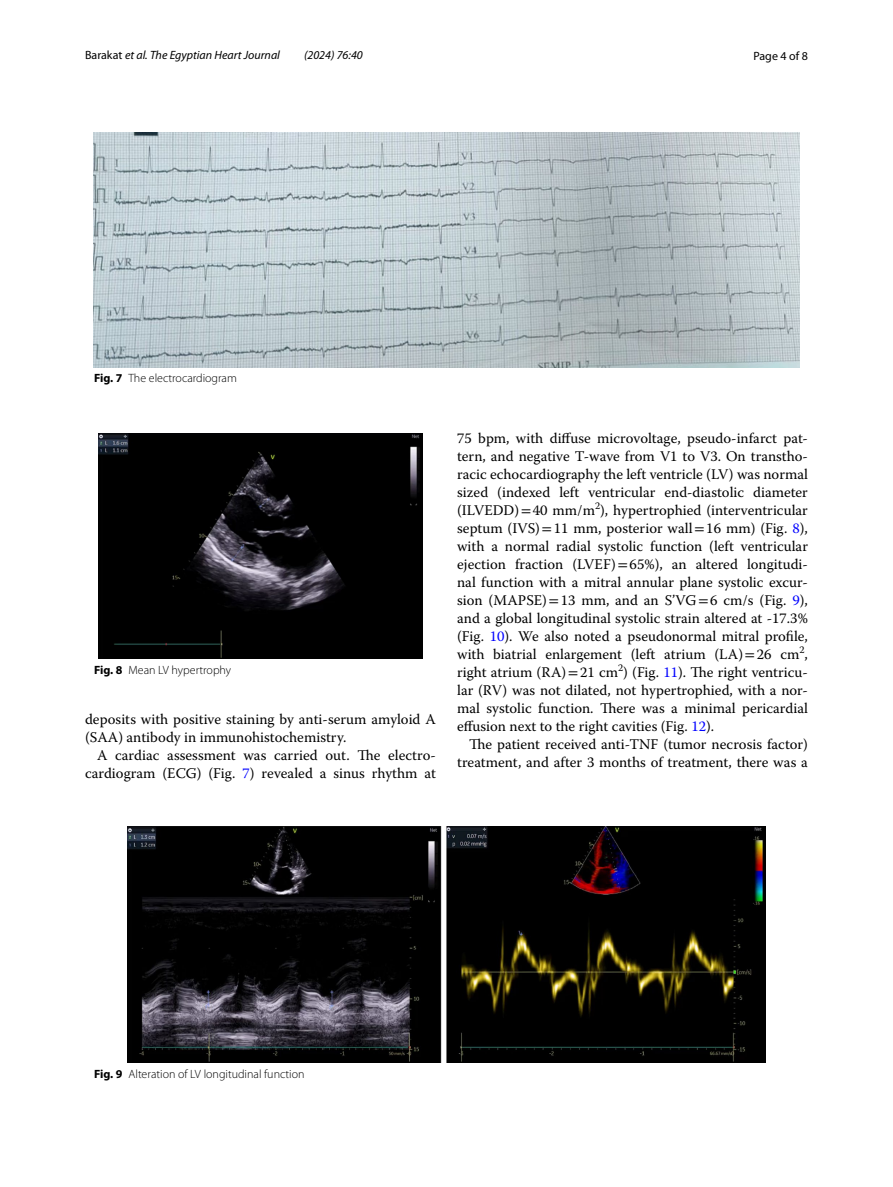
<style>
.page{position:relative;width:893px;height:1187px;background:#fff}
.page>*{position:absolute;margin:0;border:0;box-sizing:border-box;transform-origin:0 0}
.t1{font:14.7px/18px "Warnock Pro";color:#000;text-align:right}
.t2{font:300 12px "Myriad Pro";color:#000}
.t3{font:italic 12px "Myriad Pro";color:#000}
.t4{font:12px "Myriad Pro";color:#000}
.s1{font-style:normal}
.s2{font-weight:700}
.s3{color:#00f}
.s4{font-family:"STIX"}
</style>
<div class="page">
<img style="left:94px;top:133px;width:705px;height:234px">
<img style="left:99px;top:433px;width:323px;height:226px">
<img style="left:127px;top:826px;width:638px;height:236px">
<p class="t3" style="left:85px;top:48px;width:196px"><span class="s1">Barakat</span> et al. The Egyptian Heart Journal</p>
<p class="t3" style="left:304px;top:48px;width:60px">(2024) 76:40</p>
<p class="t4" style="left:753px;top:48px;width:56px">Page 4 of 8</p>
<p class="t2" style="left:94px;top:372px;width:144px"><span class="s2">Fig. 7</span> The electrocardiogram</p>
<p class="t2" style="left:94px;top:663px;width:139px"><span class="s2">Fig. 8</span> Mean LV hypertrophy</p>
<p class="t1" style="left:85px;top:710px;width:352px;text-align:left">deposits with positive staining by anti-serum amyloid A (SAA) antibody in immunohistochemistry.</p>
<p class="t1" style="left:85px;top:746px;width:352px">A cardiac assessment was carried out. The electro&shy;cardiogram (ECG) (Fig. <span class="s3">7</span>) revealed a sinus rhythm at</p>
<p class="t1" style="left:457px;top:428px;width:352px;text-align:justify">75 bpm, with diffuse microvoltage, pseudo-infarct pat&shy;tern, and negative T-wave from V1 to V3. On transtho&shy;racic echocardiography the left ventricle (LV) was normal sized (indexed left ventricular end-diastolic diameter (ILVEDD)<span class="s4">=</span>40 mm/m<sup>2</sup>), hypertrophied (interventricular septum (IVS)<span class="s4">=</span>11 mm, posterior wall<span class="s4">=</span>16 mm) (Fig. <span class="s3">8</span>), with a normal radial systolic function (left ventricular ejection fraction (LVEF)<span class="s4">=</span>65%), an altered longitudi&shy;nal function with a mitral annular plane systolic excur&shy;sion (MAPSE)<span class="s4">=</span>13 mm, and an S’VG<span class="s4">=</span>6 cm/s (Fig. <span class="s3">9</span>), and a global longitudinal systolic strain altered at -17.3% (Fig. <span class="s3">10</span>). We also noted a pseudonormal mitral profile, with biatrial enlargement (left atrium (LA)<span class="s4">=</span>26 cm<sup>2</sup>, right atrium (RA)<span class="s4">=</span>21 cm<sup>2</sup>) (Fig. <span class="s3">11</span>). The right ventricu&shy;lar (RV) was not dilated, not hypertrophied, with a nor&shy;mal systolic function. There was a minimal pericardial effusion next to the right cavities (Fig. <span class="s3">12</span>).</p>
<p class="t1" style="left:457px;top:734px;width:352px">The patient received anti-TNF (tumor necrosis factor) treatment, and after 3 months of treatment, there was a</p>
<p class="t2" style="left:94px;top:1067px;width:212px"><span class="s2">Fig. 9</span> Alteration of LV longitudinal function</p>
</div>
